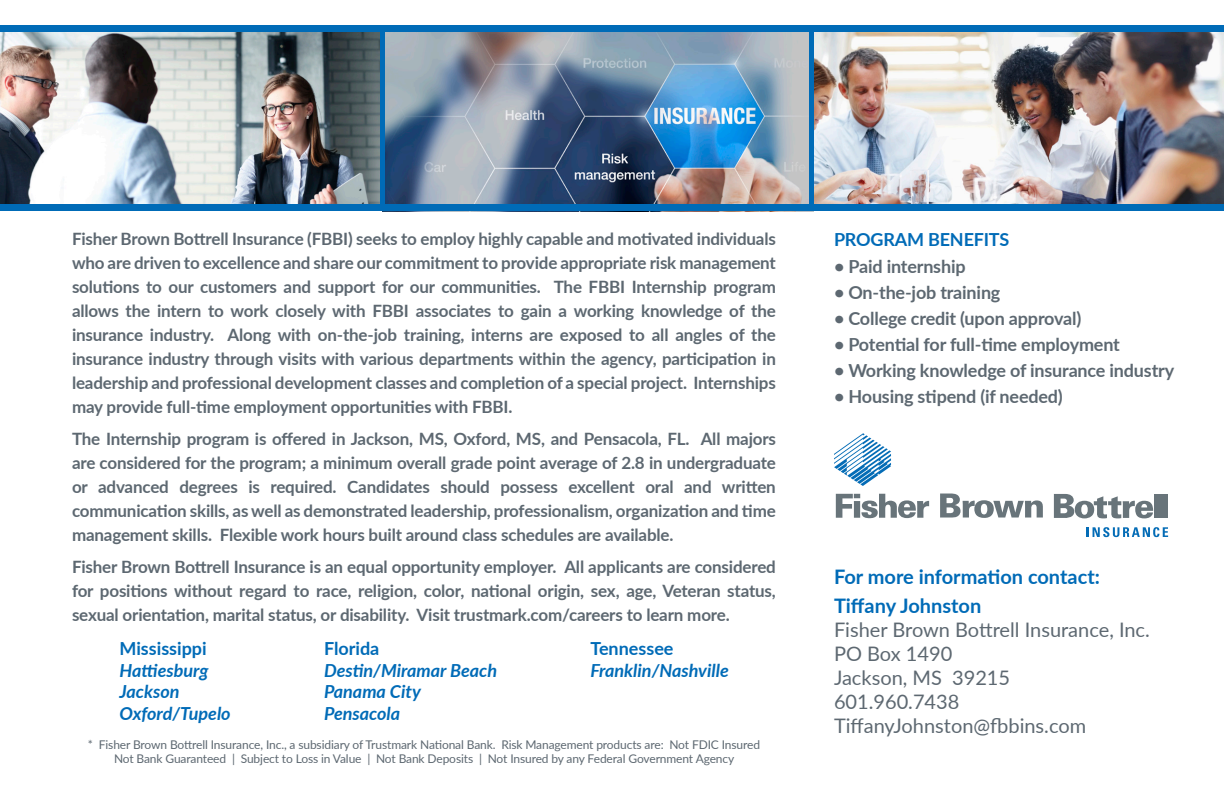
<style>
.page{position:relative;width:1224px;height:792px;background:#fff}
.page>*{position:absolute;margin:0;border:0;box-sizing:border-box;transform-origin:0 0}
.t1{font:20px "Lato";color:#5d6871}
.t2{font:700 20px "Lato";color:#006bb7}
.t3{font:700 18px "Lato";letter-spacing:-.01em;color:#5d6871}
.t4{font:italic 700 18px "Lato";color:#006bb7}
.t5{font:700 18px "Lato";color:#006bb7}
.t6{font:700 17px/24px "Lato";letter-spacing:-.01em;color:#5d6871;text-align:justify}
.t7{font:12px "Lato";letter-spacing:-.01em;color:#5d6871}
</style>
<div class="page">
<img style="left:385px;top:31px;width:424px;height:174px">
<img style="left:814px;top:31px;width:410px;height:174px">
<img style="left:0;top:31px;width:381px;height:174px">
<hr style="left:381px;top:27px;width:4px;height:182px;background:#006bb7">
<div style="left:809px;top:27px;width:5px;height:182px;background:#006bb7"></div>
<div style="left:0;top:25px;width:1224px;height:6px;background:#006bb7"></div>
<div style="left:0;top:205px;width:1224px;height:6px;background:#006bb7"></div>
<svg style="left:1087px;top:527px;width:81px;height:10px"></svg>
<svg style="left:834px;top:433px;width:57px;height:53px"></svg>
<svg style="left:836px;top:494px;width:93px;height:24px"></svg>
<svg style="left:940px;top:494px;width:103px;height:24px"></svg>
<svg style="left:1054px;top:494px;width:99px;height:24px"></svg>
<div style="left:1154px;top:494px;width:6px;height:24px;background:#68747a"></div>
<div style="left:1162px;top:494px;width:6px;height:24px;background:#68747a"></div>
<p class="t6" style="left:72px;top:226px;width:705px">Fisher Brown Bottrell Insurance (FBBI) seeks to employ highly capable and motivated individuals who are driven to excellence and share our commitment to provide appropriate risk management solutions to our customers and support for our communities. The FBBI Internship program allows the intern to work closely with FBBI associates to gain a working knowledge of the insurance industry. Along with on-the-job training, interns are exposed to all angles of the insurance industry through visits with various departments within the agency, participation in leadership and professional development classes and completion of a special project. Internships may provide full-time employment opportunities with FBBI.</p>
<p class="t6" style="left:72px;top:426px;width:706px">The Internship program is offered in Jackson, MS, Oxford, MS, and Pensacola, FL. All majors are considered for the program; a minimum overall grade point average of 2.8 in undergraduate or advanced degrees is required. Candidates should possess excellent oral and written communication skills, as well as demonstrated leadership, professionalism, organization and time management skills. Flexible work hours built around class schedules are available.</p>
<p class="t6" style="left:72px;top:554px;width:705px">Fisher Brown Bottrell Insurance is an equal opportunity employer. All applicants are considered for positions without regard to race, religion, color, national origin, sex, age, Veteran status, sexual orientation, marital status, or disability. Visit trustmark.com/careers to learn more.</p>
<p class="t5" style="left:120px;top:635px;width:89px">Mississippi</p>
<p class="t4" style="left:120px;top:657px;width:91px">Hattiesburg</p>
<p class="t4" style="left:120px;top:679px;width:62px">Jackson</p>
<p class="t4" style="left:120px;top:700px;width:113px">Oxford/Tupelo</p>
<p class="t5" style="left:324px;top:635px;width:57px">Florida</p>
<p class="t4" style="left:324px;top:657px;width:175px">Destin/Miramar Beach</p>
<p class="t4" style="left:324px;top:679px;width:98px">Panama City</p>
<p class="t4" style="left:324px;top:700px;width:78px">Pensacola</p>
<p class="t5" style="left:590px;top:635px;width:85px">Tennessee</p>
<p class="t4" style="left:590px;top:657px;width:140px">Franklin/Nashville</p>
<p class="t7" style="left:88px;top:736px;width:674px">* Fisher Brown Bottrell Insurance, Inc., a subsidiary of Trustmark National Bank. Risk Management products are: Not FDIC Insured</p>
<p class="t7" style="left:114px;top:750px;width:622px">Not Bank Guaranteed | Subject to Loss in Value | Not Bank Deposits | Not Insured by any Federal Government Agency</p>
<p class="t5" style="left:834px;top:226px;width:177px">PROGRAM BENEFITS</p>
<p class="t3" style="left:834px;top:253px;width:133px">• Paid internship</p>
<p class="t3" style="left:834px;top:279px;width:168px">• On-the-job training</p>
<p class="t3" style="left:834px;top:305px;width:249px">• College credit (upon approval)</p>
<p class="t3" style="left:834px;top:331px;width:287px">• Potential for full-time employment</p>
<p class="t3" style="left:834px;top:357px;width:342px">• Working knowledge of insurance industry</p>
<p class="t3" style="left:834px;top:383px;width:230px">• Housing stipend (if needed)</p>
<p class="t2" style="left:834px;top:562px;width:267px">For more information contact:</p>
<p class="t2" style="left:834px;top:591px;width:149px">Tiffany Johnston</p>
<p class="t1" style="left:834px;top:615px;width:317px">Fisher Brown Bottrell Insurance, Inc.</p>
<p class="t1" style="left:834px;top:639px;width:120px">PO Box 1490</p>
<p class="t1" style="left:834px;top:663px;width:178px">Jackson, MS 39215</p>
<p class="t1" style="left:834px;top:687px;width:127px">601.960.7438</p>
<p class="t1" style="left:834px;top:711px;width:254px">TiffanyJohnston@fbbins.com</p>
</div>
